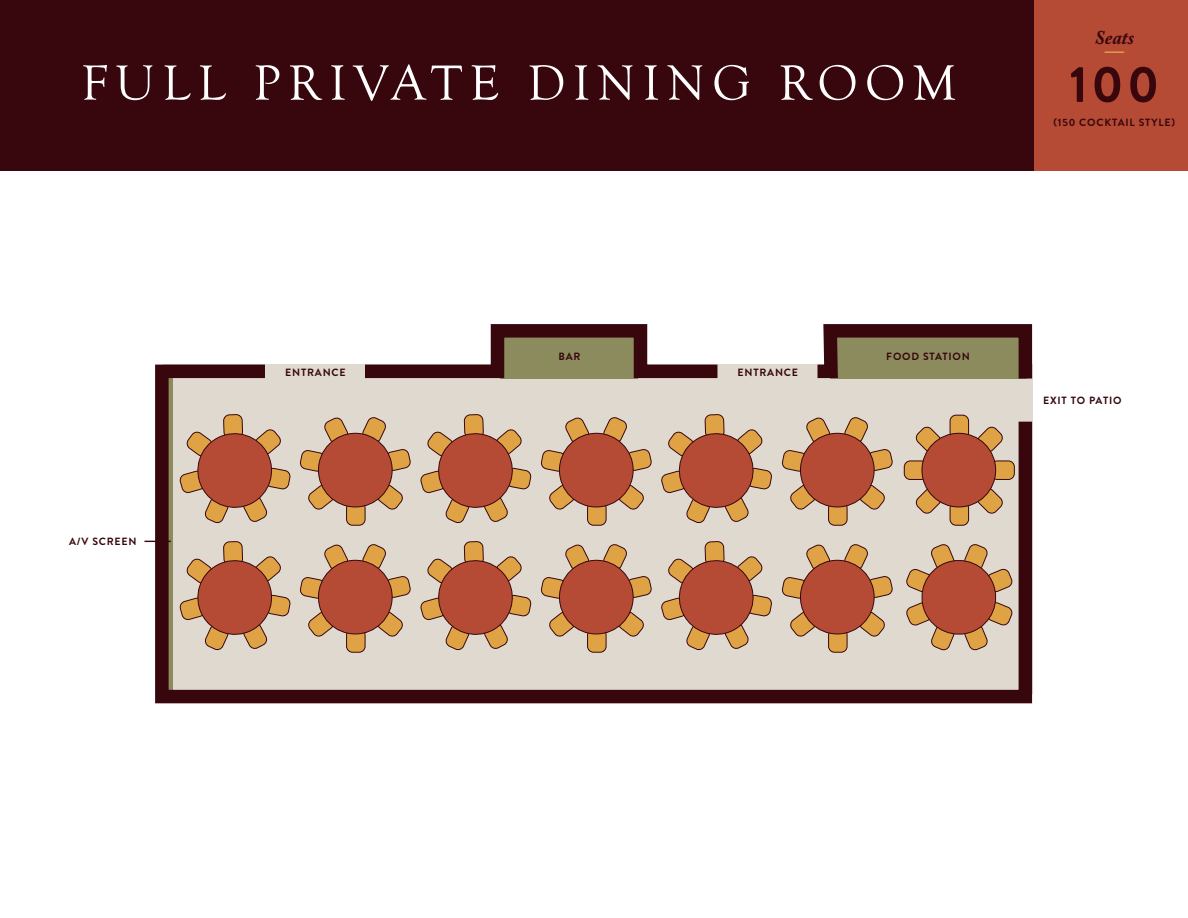
<style>
.page{position:relative;width:1188px;height:918px;background:#fff}
.page>*{position:absolute;margin:0;border:0;box-sizing:border-box;transform-origin:0 0}
.t1{font:51px "Goudy Old Style T";letter-spacing:.15em;color:#fff}
.t2{font:700 51px "Brandon Grotesque";color:#37070d}
.t3{font:italic 700 19.5px "Adobe Caslon Pro";color:#37070d}
.t4{font:italic 700 19.5px "Adobe Caslon Pro";color:#dfa345}
.t5{font:700 10.5px "Brandon Grotesque";letter-spacing:.075em;color:#37070d}
</style>
<div class="page">
<svg style="left:490px;top:324px;width:158px;height:34px;background:#634a37"></svg>
<div style="left:0;top:0;width:1035px;height:171px;background:#37070d"></div>
<div style="left:1035px;top:0;width:153px;height:171px;background:#b54b34"></div>
<svg style="left:148px;top:358px;width:885px;height:346px;background:#c3a18d"></svg>
<svg style="left:804px;top:324px;width:229px;height:68px;background:#8d7f69"></svg>
<h1 class="t1" style="left:81px;top:55px;width:877px">FULL PRIVATE DINING ROOM</h1>
<h2 class="t3" style="left:1094px;top:26px;width:41px">Seats</h2>
<h2 class="t4" style="left:1105px;top:39px;width:21px">—</h2>
<h1 class="t2" style="left:1070px;top:49px;width:91px">100</h1>
<p class="t5" style="left:1054px;top:115px;width:123px">(150 COCKTAIL STYLE)</p>
<p class="t5" style="left:69px;top:534px;width:69px">A/V SCREEN</p>
<p class="t5" style="left:559px;top:349px;width:24px">BAR</p>
<p class="t5" style="left:886px;top:349px;width:85px">FOOD STATION</p>
<p class="t5" style="left:285px;top:365px;width:62px">ENTRANCE</p>
<p class="t5" style="left:738px;top:365px;width:62px">ENTRANCE</p>
<p class="t5" style="left:1043px;top:393px;width:80px">EXIT TO PATIO</p>
</div>
